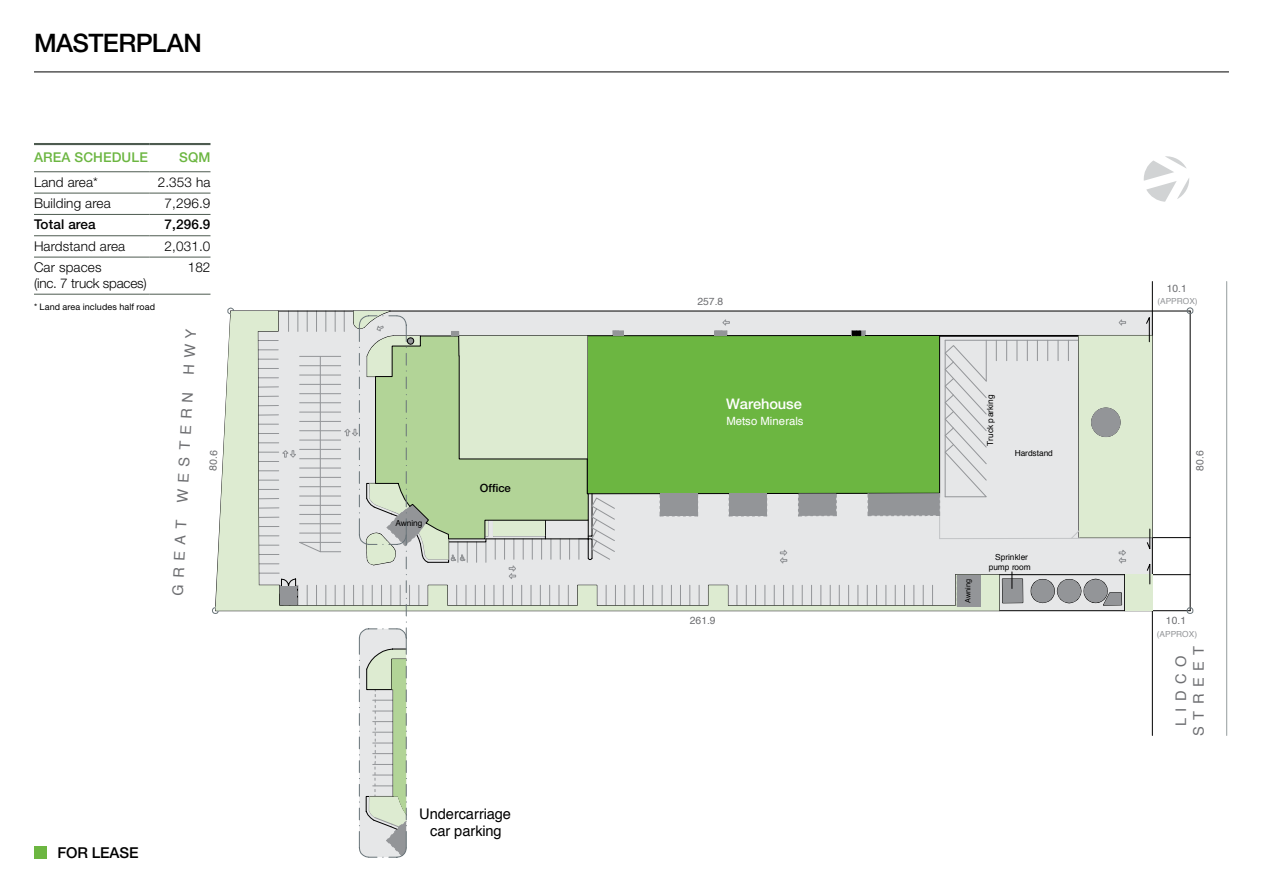
<style>
.page{position:relative;width:1263px;height:893px;background:#fff}
.page>*{position:absolute;margin:0;border:0;box-sizing:border-box;transform-origin:0 0}
.t1{font:500 25.5px "Helvetica Neue LT Std";letter-spacing:-.02em;color:#000}
.t2{font:500 15px "Helvetica Neue LT Std";letter-spacing:-.01em;color:#000}
.t3{font:14.7px "Helvetica";color:#6d6e71}
.t4{font:14.55px/17.7px "Helvetica";letter-spacing:-.005em;color:#000;text-align:center}
.t5{font:14.55px/17.7px "Helvetica";letter-spacing:.435em;color:#6d6e71;text-align:center}
.t6{font:500 14.55px "Helvetica Neue LT Std";letter-spacing:-.005em;color:#fff}
.t7{font:300 13.5px "Helvetica Neue LT Std";letter-spacing:.01em;color:#000}
.t8{font:300 13.5px/15.8px "Helvetica Neue LT Std";letter-spacing:-.015em;color:#000}
.t9{font:500 13.5px "Helvetica Neue LT Std";letter-spacing:.01em;color:#000}
.t10{font:500 13.5px "Helvetica Neue LT Std";letter-spacing:.01em;color:#6cb641}
.t11{font:11.4px "Helvetica";color:#fff}
.t12{font:500 11.4px "Helvetica Neue LT Std";color:#000}
.t13{font:10.35px "Helvetica";letter-spacing:.005em;color:#6d6e71}
.t14{font:9px "Helvetica Neue LT Std";letter-spacing:.01em;color:#000}
.t15{font:8.25px/9.9px "Helvetica";letter-spacing:-.01em;color:#000;text-align:center}
.t16{font:8.25px "Helvetica";color:#939598}
.t17{font:7.35px "Helvetica";letter-spacing:-.005em;color:#000}
</style>
<div class="page">
<div style="left:34px;top:846px;width:13px;height:13px;background:#6cb641"></div>
<hr style="left:231px;top:311px;width:959px;height:1px;background:#000">
<hr style="left:1190px;top:311px;width:1px;height:300px;background:#000">
<hr style="left:1152px;top:282px;width:1px;height:453px;background:#000">
<hr style="left:1226px;top:282px;width:1px;height:453px;background:#949c9e">
<hr style="left:1079px;top:537px;width:111px;height:1px;background:#000">
<hr style="left:956px;top:574px;width:234px;height:1px;background:#000">
<svg style="left:1186px;top:607px;width:8px;height:7px"></svg>
<svg style="left:1186px;top:307px;width:8px;height:8px"></svg>
<svg style="left:227px;top:307px;width:7px;height:4px"></svg>
<svg style="left:212px;top:607px;width:7px;height:7px"></svg>
<svg style="left:215px;top:311px;width:42px;height:300px;fill:#ddebd1"></svg>
<svg style="left:359px;top:622px;width:48px;height:236px;background:#cfd8ca"></svg>
<svg style="left:257px;top:310px;width:895px;height:306px;background:#bfd4b4"></svg>
<svg style="left:1143px;top:156px;width:47px;height:46px"></svg>
<hr style="left:34px;top:171px;width:115px;height:1px;background:#4d5b50">
<hr style="left:149px;top:171px;width:61px;height:1px;background:#4d5b50">
<hr style="left:34px;top:193px;width:115px;height:1px;background:#4d5b50">
<hr style="left:149px;top:193px;width:61px;height:1px;background:#4d5b50">
<hr style="left:34px;top:214px;width:115px;height:1px;background:#4d5b50">
<hr style="left:149px;top:214px;width:61px;height:1px;background:#4d5b50">
<hr style="left:34px;top:235px;width:115px;height:1px;background:#4d5b50">
<hr style="left:149px;top:235px;width:61px;height:1px;background:#4d5b50">
<hr style="left:34px;top:257px;width:115px;height:1px;background:#4d5b50">
<hr style="left:149px;top:257px;width:61px;height:1px;background:#4d5b50">
<hr style="left:34px;top:294px;width:115px;height:1px;background:#4d5b50">
<hr style="left:149px;top:294px;width:61px;height:1px;background:#4d5b50">
<hr style="left:34px;top:143px;width:115px;height:2px;background:#4d5b50">
<hr style="left:149px;top:143px;width:61px;height:2px;background:#4d5b50">
<hr style="left:34px;top:72px;width:1195px;height:1px;background:#000">
<h1 class="t1" style="left:34px;top:28px;width:169px">MASTERPLAN</h1>
<p class="t10" style="left:34px;top:149px;width:115px">AREA SCHEDULE</p>
<p class="t10" style="left:179px;top:149px;width:33px">SQM</p>
<p class="t7" style="left:34px;top:174px;width:66px">Land area*</p>
<p class="t7" style="left:158px;top:174px;width:54px">2.353 ha</p>
<p class="t7" style="left:34px;top:195px;width:78px">Building area</p>
<p class="t7" style="left:165px;top:195px;width:47px">7,296.9</p>
<p class="t9" style="left:34px;top:217px;width:63px">Total area</p>
<p class="t9" style="left:165px;top:217px;width:47px">7,296.9</p>
<p class="t7" style="left:34px;top:238px;width:93px">Hardstand area</p>
<p class="t7" style="left:165px;top:238px;width:47px">2,031.0</p>
<p class="t8" style="left:34px;top:259px;width:114px">Car spaces<br>(inc. 7 truck spaces)</p>
<p class="t7" style="left:188px;top:259px;width:24px">182</p>
<p class="t14" style="left:34px;top:301px;width:123px">* Land area includes half road</p>
<p class="t3" style="left:166px;top:595px;width:269px;rotate:-87deg">GREAT WESTERN HWY</p>
<p class="t13" style="left:205px;top:470px;width:22px;rotate:-87deg">80.6</p>
<p class="t2" style="left:57px;top:844px;width:83px">FOR LEASE</p>
<p class="t15" style="left:395px;top:518px;width:29px">Awning</p>
<p class="t12" style="left:480px;top:481px;width:33px">Office</p>
<p class="t4" style="left:419px;top:805px;width:93px">Undercarriage car parking</p>
<p class="t13" style="left:1166px;top:281px;width:22px;rotate:-1deg">10.1</p>
<p class="t13" style="left:697px;top:293px;width:27px">257.8</p>
<p class="t16" style="left:1157px;top:295px;width:42px">(APPROX)</p>
<p class="t6" style="left:726px;top:395px;width:77px">Warehouse</p>
<p class="t11" style="left:726px;top:412px;width:79px">Metso Minerals</p>
<p class="t15" style="left:986px;top:446px;width:53px;rotate:-90deg">Truck parking</p>
<p class="t15" style="left:1015px;top:448px;width:40px">Hardstand</p>
<p class="t13" style="left:1192px;top:471px;width:22px;rotate:-90deg">80.6</p>
<p class="t15" style="left:989px;top:552px;width:43px">Sprinkler pump room</p>
<p class="t17" style="left:962px;top:603px;width:25px;rotate:-90deg">Awning</p>
<p class="t13" style="left:690px;top:612px;width:27px">261.9</p>
<p class="t13" style="left:1166px;top:612px;width:22px;rotate:-1deg">10.1</p>
<p class="t16" style="left:1157px;top:627px;width:42px">(APPROX)</p>
<p class="t5" style="left:1172px;top:736px;width:91px;rotate:-90deg">LIDCO<br>STREET</p>
</div>
